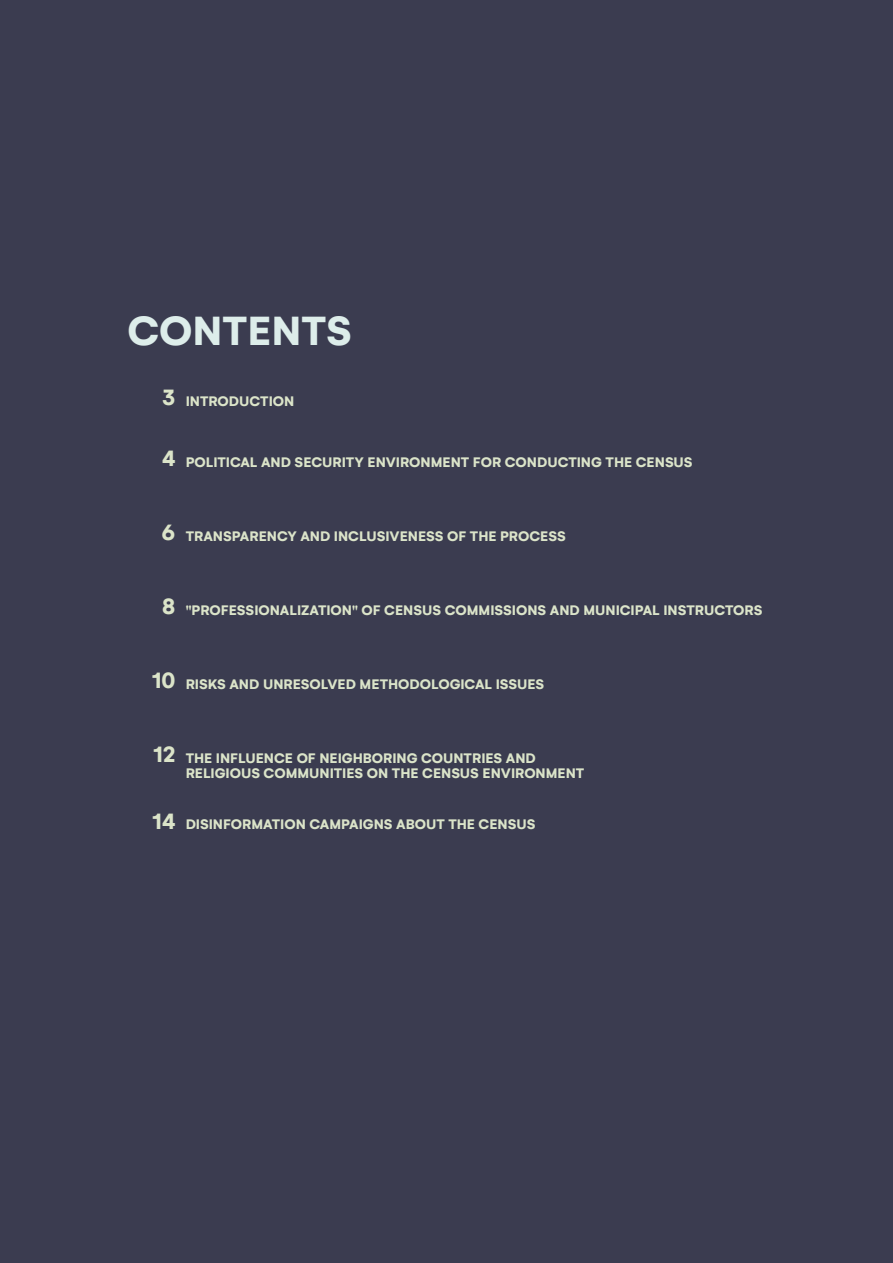
<style>
.page{position:relative;width:893px;height:1263px;background:#3b3c50}
.page>*{position:absolute;margin:0;border:0;box-sizing:border-box;transform-origin:0 0}
.t1{font:700 44.25px "Gelion";color:#ddedea}
.t2{font:700 24px "Gelion";color:#dbe4c9}
.t3{font:700 15px "Gelion";color:#dbe4c9}
</style>
<div class="page">
<p class="t1" style="left:128px;top:302px;width:226px">CONTENTS</p>
<p class="t2" style="left:162px;top:382px;width:15px">3</p>
<p class="t3" style="left:186px;top:391px;width:110px">INTRODUCTION</p>
<p class="t2" style="left:162px;top:443px;width:15px">4</p>
<p class="t3" style="left:186px;top:452px;width:508px">POLITICAL AND SECURITY ENVIRONMENT FOR CONDUCTING THE CENSUS</p>
<p class="t2" style="left:162px;top:517px;width:15px">6</p>
<p class="t3" style="left:186px;top:526px;width:382px">TRANSPARENCY AND INCLUSIVENESS OF THE PROCESS</p>
<p class="t2" style="left:162px;top:591px;width:15px">8</p>
<p class="t3" style="left:186px;top:600px;width:578px">"PROFESSIONALIZATION" OF CENSUS COMMISSIONS AND MUNICIPAL INSTRUCTORS</p>
<p class="t2" style="left:152px;top:665px;width:25px">10</p>
<p class="t3" style="left:186px;top:674px;width:360px">RISKS AND UNRESOLVED METHODOLOGICAL ISSUES</p>
<p class="t2" style="left:153px;top:739px;width:24px">12</p>
<p class="t3" style="left:186px;top:748px;width:352px">THE INFLUENCE OF NEIGHBORING COUNTRIES AND</p>
<p class="t3" style="left:186px;top:763px;width:400px">RELIGIOUS COMMUNITIES ON THE CENSUS ENVIRONMENT</p>
<p class="t2" style="left:152px;top:805px;width:25px">14</p>
<p class="t3" style="left:186px;top:815px;width:351px">DISINFORMATION CAMPAIGNS ABOUT THE CENSUS</p>
</div>
